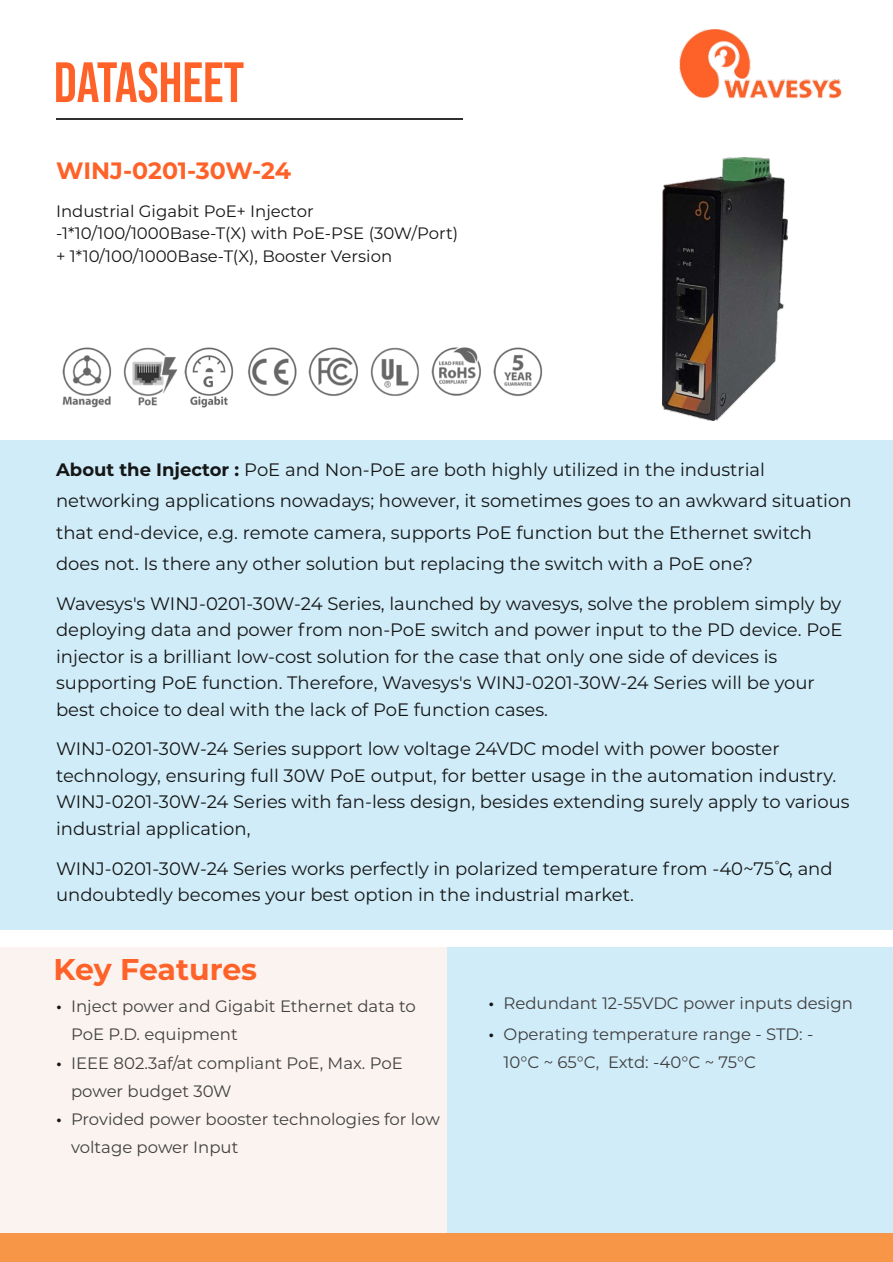
<style>
.page{position:relative;width:893px;height:1262px;background:#fff}
.page>*{position:absolute;margin:0;border:0;box-sizing:border-box;transform-origin:0 0}
.t1{font:56.7px "Bebas Neue";color:#fe6229}
.t2{font:700 30px "Montserrat";letter-spacing:-.01em;color:#fe6229}
.t3{font:700 23.7px "Montserrat";letter-spacing:-.005em;color:#fe6229}
.t4{font:18px/26.5px "Montserrat";color:#151616}
.t5{font:16.5px/28px "Montserrat";color:#404040}
.t6{font:16.5px/22.8px "Montserrat";color:#151616}
.t7{font:16.5px/28px "Montserrat";color:#3e3e3e}
.s1{font-weight:700}
.s2{font-family:"Kai Ti"}
</style>
<div class="page">
<div style="left:0;top:440px;width:892px;height:490px;background:#d0ecf8"></div>
<div style="left:0;top:947px;width:447px;height:307px;background:#faf3f0"></div>
<img style="left:62px;top:347px;width:481px;height:61px">
<img style="left:679px;top:30px;width:164px;height:69px">
<hr style="left:56px;top:118px;width:406px;height:2px;background:#303030">
<div style="left:447px;top:947px;width:446px;height:307px;background:#d0ecf8"></div>
<div style="left:0;top:1233px;width:892px;height:29px;background:#f79646"></div>
<img style="left:662px;top:158px;width:125px;height:262px">
<h1 class="t1" style="left:54px;top:51px;width:192px">DATASHEET</h1>
<h3 class="t3" style="left:56px;top:156px;width:236px">WINJ-0201-30W-24</h3>
<p class="t6" style="left:56px;top:199px;width:259px">Industrial Gigabit PoE+ Injector</p>
<p class="t6" style="left:56px;top:222px;width:403px">-1*10/100/1000Base-T(X) with PoE-PSE (30W/Port) + 1*10/100/1000Base-T(X), Booster Version</p>
<p class="t4" style="left:56px;top:454px;width:797px;line-height:31.2px"><span class="s1">About the Injector :</span> PoE and Non-PoE are both highly utilized in the industrial networking applications nowadays; however, it sometimes goes to an awkward situation that end-device, e.g. remote camera, supports PoE function but the Ethernet switch does not. Is there any other solution but replacing the switch with a PoE one?</p>
<p class="t4" style="left:56px;top:590px;width:787px">Wavesys's WINJ-0201-30W-24 Series, launched by wavesys, solve the problem simply by deploying data and power from non-PoE switch and power input to the PD device. PoE injector is a brilliant low-cost solution for the case that only one side of devices is supporting PoE function. Therefore, Wavesys's WINJ-0201-30W-24 Series will be your best choice to deal with the lack of PoE function cases.</p>
<p class="t4" style="left:56px;top:735px;width:795px">WINJ-0201-30W-24 Series support low voltage 24VDC model with power booster technology, ensuring full 30W PoE output, for better usage in the automation industry.<br>WINJ-0201-30W-24 Series with fan-less design, besides extending surely apply to various industrial application,</p>
<p class="t4" style="left:56px;top:855px;width:778px">WINJ-0201-30W-24 Series works perfectly in polarized temperature from -40~75<span class="s2">℃</span>, and undoubtedly becomes your best option in the industrial market.</p>
<h2 class="t2" style="left:54px;top:950px;width:205px">Key Features</h2>
<p class="t5" style="left:71px;top:992px;width:346px">Inject power and Gigabit Ethernet data to<br>PoE P.D. equipment</p>
<p class="t5" style="left:71px;top:1048px;width:370px">IEEE 802.3af/at compliant PoE, Max. PoE power budget 30W<br>Provided power booster technologies for low voltage power Input</p>
<p class="t7" style="left:503px;top:989px;width:351px">Redundant 12-55VDC power inputs design</p>
<p class="t7" style="left:503px;top:1019px;width:311px">Operating temperature range - STD: -<br>10°C ~ 65°C, Extd: -40°C ~ 75°C</p>
</div>
